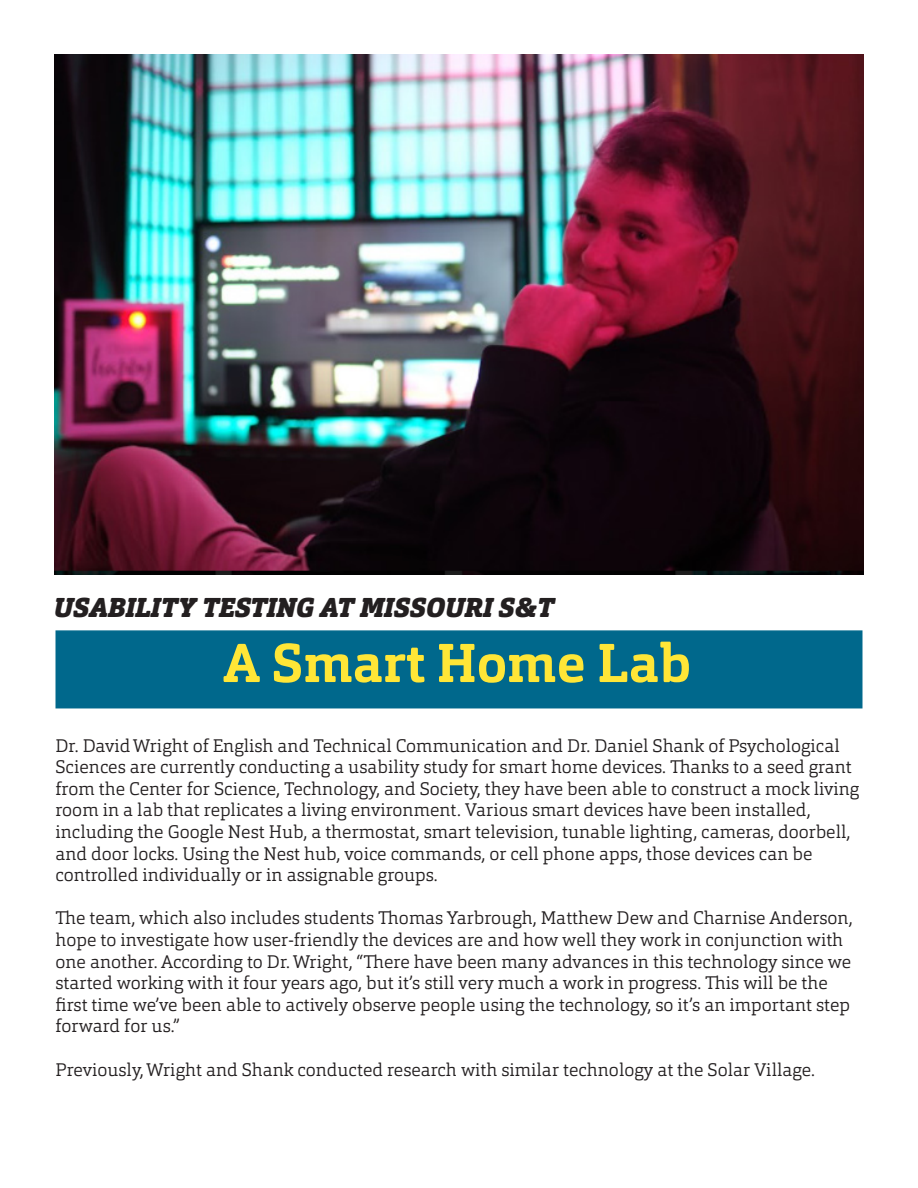
<style>
.page{position:relative;width:918px;height:1188px;background:#fff}
.page>*{position:absolute;margin:0;border:0;box-sizing:border-box;transform-origin:0 0}
.t1{font:700 54px "Orgon Slab";color:#ffe637}
.t2{font:italic 900 27px "Orgon Slab";color:#231f20}
.t3{font:300 18px/21.6px "Orgon Slab";color:#231f20}
</style>
<div class="page">
<img style="left:54px;top:54px;width:810px;height:521px">
<div style="left:56px;top:630px;width:806px;height:78px;background:#00688c;border:2px solid #00688c"></div>
<p class="t2" style="left:54px;top:590px;width:502px">USABILITY TESTING AT MISSOURI S&amp;T</p>
<p class="t1" style="left:223px;top:629px;width:469px">A Smart Home Lab</p>
<p class="t3" style="left:56px;top:734px;width:805px">Dr. David Wright of English and Technical Communication and Dr. Daniel Shank of Psychological Sciences are currently conducting a usability study for smart home devices. Thanks to a seed grant from the Center for Science, Technology, and Society, they have been able to construct a mock living room in a lab that replicates a living environment. Various smart devices have been installed, including the Google Nest Hub, a thermostat, smart television, tunable lighting, cameras, doorbell, and door locks. Using the Nest hub, voice commands, or cell phone apps, those devices can be controlled individually or in assignable groups.</p>
<p class="t3" style="left:56px;top:907px;width:799px">The team, which also includes students Thomas Yarbrough, Matthew Dew and Charnise Anderson, hope to investigate how user-friendly the devices are and how well they work in conjunction with one another. According to Dr. Wright, “There have been many advances in this technology since we started working with it four years ago, but it’s still very much a work in progress. This will be the first time we’ve been able to actively observe people using the technology, so it’s an important step forward for us.”</p>
<p class="t3" style="left:56px;top:1058px;width:761px">Previously, Wright and Shank conducted research with similar technology at the Solar Village.</p>
</div>
